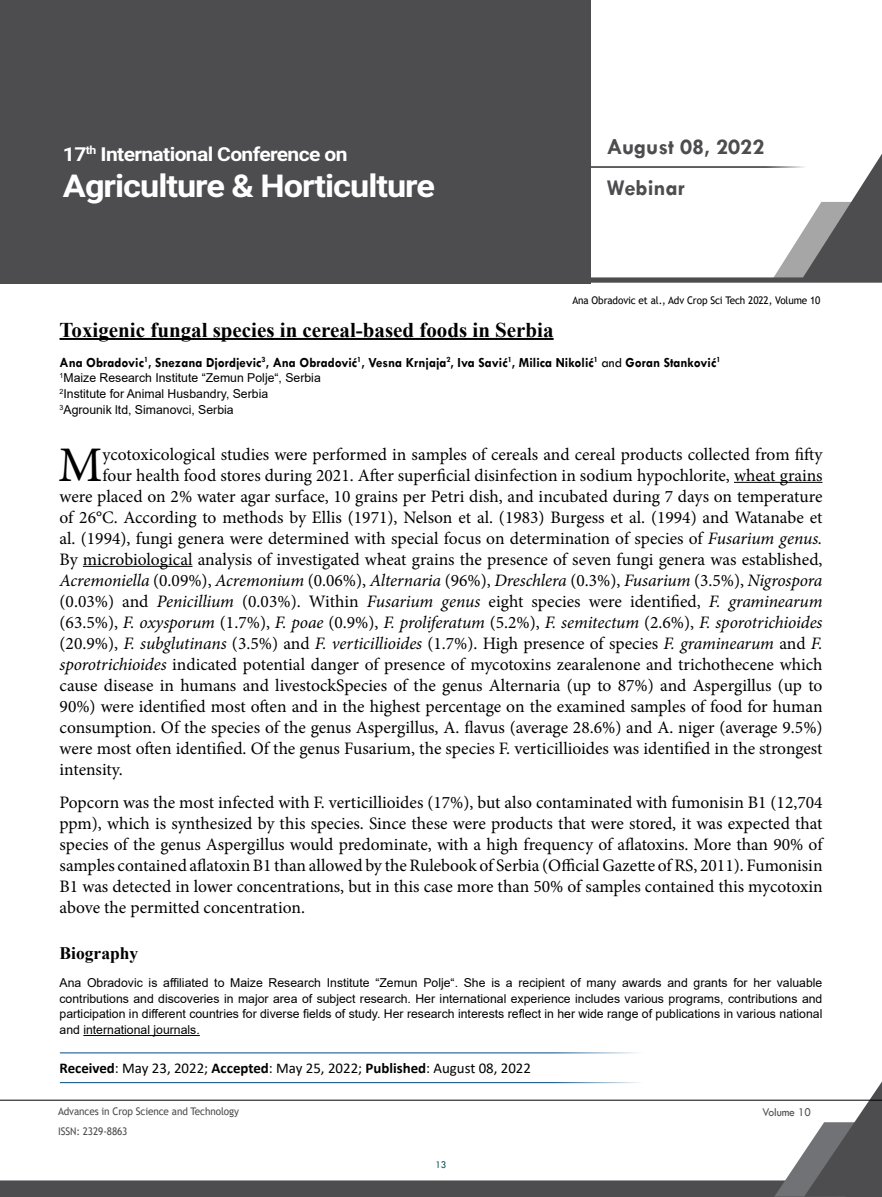
<style>
.page{position:relative;width:882px;height:1197px;background:#fff}
.page>*{position:absolute;margin:0;border:0;box-sizing:border-box;transform-origin:0 0}
.t1{font:49.88px "Minion Pro";color:#000}
.t2{font:700 31.5px "Roboto";letter-spacing:-.03em;color:#fff;scale:1.09 1}
.t3{font:700 22.75px/41.1px "Tw Cen";color:#4d4d4f}
.t4{font:700 21px "Times New Roman";color:#000}
.t5{font:700 19.25px "Roboto";letter-spacing:-.03em;color:#fff;scale:1.09 1}
.t6{font:17.5px/21px "Minion Pro";color:#000;text-align:justify}
.t7{font:italic 17.5px "Minion Pro";letter-spacing:-.01em;color:#000}
.t8{font:700 17.5px "Times New Roman";color:#000}
.t9{font:14.88px "Calibri";color:#000}
.t10{font:700 14px "Tw Cen";color:#000;scale:.95 1}
.t11{font:12.25px/15.8px "Arial";color:#000}
.t12{font:12.25px "Tw Cen";letter-spacing:-.01em;color:#4d4d4f;scale:.95 1}
.t13{font:10.5px "Trebuchet MS";letter-spacing:-.01em;color:#4d4d4f;scale:.95 1}
.t14{font:10.5px "Trebuchet MS";letter-spacing:-.01em;color:#000;scale:.95 1}
.t15{font:10.5px "Tw Cen";color:#005250;scale:.95 1}
.s1{font-weight:400}
.s2{font-style:italic}
.s3{font-style:normal}
.s4{font-weight:700}
</style>
<div class="page">
<svg style="left:0;top:1081px;width:882px;height:116px"></svg>
<hr style="left:0;top:1100px;width:882px;height:1px;background:#000">
<div style="left:0;top:0;width:590px;height:283px;background:#4d4d4f"></div>
<svg style="left:590px;top:153px;width:292px;height:130px"></svg>
<hr style="left:60px;top:338px;width:494px;height:2px;background:#000">
<hr style="left:734px;top:482px;width:88px;height:1px;background:#000">
<hr style="left:83px;top:566px;width:110px;height:1px;background:#000">
<hr style="left:83px;top:1035px;width:117px;height:1px;background:#000">
<hr style="left:60px;top:1052px;width:618px;height:1px;background:#004b84">
<hr style="left:60px;top:1082px;width:618px;height:1px;background:#004b84">
<p class="t5" style="left:63px;top:140px;width:263px">17<sup>th</sup> International Conference on</p>
<h2 class="t2" style="left:63px;top:164px;width:343px">Agriculture &amp; Horticulture</h2>
<h3 class="t3" style="left:607px;top:126px;width:159px">August 08, 2022<br>Webinar</h3>
<p class="t14" style="left:572px;top:293px;width:263px">Ana Obradovic et al., Adv Crop Sci Tech 2022, Volume 10</p>
<p class="t4" style="left:60px;top:314px;width:496px">Toxigenic fungal species in cereal-based foods in Serbia</p>
<p class="t10" style="left:60px;top:354px;width:697px">Ana Obradovic<sup>1</sup>, Snezana Djordjevic<sup>3</sup>, Ana Obradović<sup>1</sup>, Vesna Krnjaja<sup>2</sup>, Iva Savić<sup>1</sup>, Milica Nikolić<sup>1</sup> <span class="s1">and</span> Goran Stanković<sup>1</sup></p>
<p class="t11" style="left:60px;top:370px;width:263px"><sup>1</sup>Maize Research Institute “Zemun Polje“, Serbia<br><sup>2</sup>Institute for Animal Husbandry, Serbia<br><sup>3</sup>Agrounik ltd, Simanovci, Serbia</p>
<h1 class="t1" style="left:58px;top:431px;width:46px">M</h1>
<p class="t6" style="left:103px;top:444px;width:721px">ycotoxicological studies were performed in samples of cereals and cereal products collected from fifty</p>
<p class="t6" style="left:103px;top:465px;width:721px">four health food stores during 2021. After superficial disinfection in sodium hypochlorite, wheat grains</p>
<p class="t6" style="left:60px;top:486px;width:764px">were placed on 2% water agar surface, 10 grains per Petri dish, and incubated during 7 days on temperature</p>
<p class="t6" style="left:60px;top:507px;width:764px">of 26°C. According to methods by Ellis (1971), Nelson et al. (1983) Burgess et al. (1994) and Watanabe et</p>
<p class="t6" style="left:60px;top:528px;width:764px">al. (1994), fungi genera were determined with special focus on determination of species of <span class="s2">Fusarium genus.</span></p>
<p class="t6" style="left:60px;top:549px;width:765px">By microbiological analysis of investigated wheat grains the presence of seven fungi genera was established,</p>
<p class="t7" style="left:60px;top:568px;width:764px">Acremoniella <span class="s3">(0.09%),</span> Acremonium <span class="s3">(0.06%),</span> Alternaria <span class="s3">(96%),</span> Dreschlera <span class="s3">(0.3%),</span> Fusarium <span class="s3">(3.5%),</span> Nigrospora</p>
<p class="t6" style="left:60px;top:591px;width:764px">(0.03%) and <span class="s2">Penicillium</span> (0.03%). Within <span class="s2">Fusarium genus</span> eight species were identified, <span class="s2">F. graminearum</span></p>
<p class="t7" style="left:60px;top:610px;width:764px"><span class="s3">(63.5%),</span> F. oxysporum <span class="s3">(1.7%),</span> F. poae <span class="s3">(0.9%),</span> F. proliferatum <span class="s3">(5.2%),</span> F. semitectum <span class="s3">(2.6%),</span> F. sporotrichioides</p>
<p class="t6" style="left:60px;top:633px;width:764px">(20.9%), <span class="s2">F. subglutinans</span> (3.5%) and <span class="s2">F. verticillioides</span> (1.7%). High presence of species <span class="s2">F. graminearum</span> and <span class="s2">F.</span></p>
<p class="t6" style="left:60px;top:654px;width:764px"><span class="s2">sporotrichioides</span> indicated potential danger of presence of mycotoxins zearalenone and trichothecene which</p>
<p class="t6" style="left:60px;top:675px;width:764px">cause disease in humans and livestockSpecies of the genus Alternaria (up to 87%) and Aspergillus (up to</p>
<p class="t6" style="left:60px;top:696px;width:764px">90%) were identified most often and in the highest percentage on the examined samples of food for human</p>
<p class="t6" style="left:60px;top:717px;width:765px">consumption. Of the species of the genus Aspergillus, A. flavus (average 28.6%) and A. niger (average 9.5%)</p>
<p class="t6" style="left:60px;top:738px;width:765px">were most often identified. Of the genus Fusarium, the species F. verticillioides was identified in the strongest</p>
<p class="t6" style="left:60px;top:759px;width:65px">intensity.</p>
<p class="t6" style="left:60px;top:792px;width:765px">Popcorn was the most infected with F. verticillioides (17%), but also contaminated with fumonisin B1 (12,704 ppm), which is synthesized by this species. Since these were products that were stored, it was expected that species of the genus Aspergillus would predominate, with a high frequency of aflatoxins. More than 90% of samples contained aflatoxin B1 than allowed by the Rulebook of Serbia (Official Gazette of RS, 2011). Fumonisin B1 was detected in lower concentrations, but in this case more than 50% of samples contained this mycotoxin above the permitted concentration.</p>
<p class="t8" style="left:60px;top:940px;width:80px">Biography</p>
<p class="t11" style="left:60px;top:975px;width:764px;text-align:justify">Ana Obradovic is affiliated to Maize Research Institute “Zemun Polje“. She is a recipient of many awards and grants for her valuable contributions and discoveries in major area of subject research. Her international experience includes various programs, contributions and participation in different countries for diverse fields of study. Her research interests reflect in her wide range of publications in various national and international journals.</p>
<p class="t9" style="left:60px;top:1058px;width:473px"><span class="s4">Received</span>: May 23, 2022; <span class="s4">Accepted</span>: May 25, 2022; <span class="s4">Published</span>: August 08, 2022</p>
<p class="t13" style="left:58px;top:1105px;width:192px">Advances in Crop Science and Technology</p>
<p class="t12" style="left:762px;top:1104px;width:53px">Volume 10</p>
<p class="t13" style="left:58px;top:1125px;width:75px">ISSN: 2329-8863</p>
<p class="t15" style="left:436px;top:1159px;width:13px">13</p>
</div>
